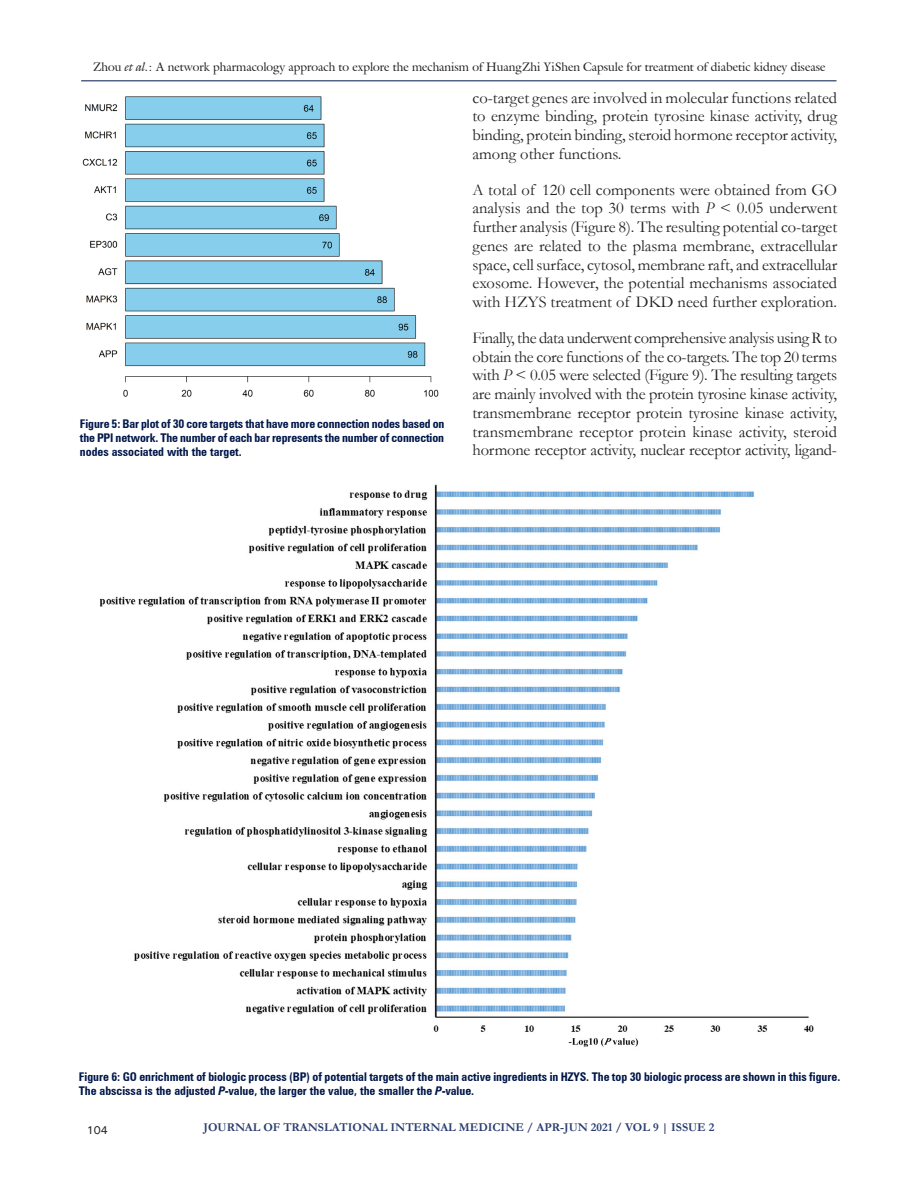
<style>
.page{position:relative;width:918px;height:1188px;background:#fff}
.page>*{position:absolute;margin:0;border:0;box-sizing:border-box;transform-origin:0 0}
.TX{font:16.5px/18.8px "Garamond";letter-spacing:-.005em;color:#231f20;text-align:justify}
.FGC{font:700 condensed 12px/14.4px "Zurich BT";color:#00174a;text-align:justify}
.t1{font:12px "Galliard IT Cby BT";color:#231f20}
.t2{font:700 12px "Garamond";color:#2a3d70}
.t3{font:500 11.25px "Univers";color:#231f20}
.s1{font-style:italic}
</style>
<div class="page">
<hr style="left:81px;top:80px;width:756px;height:1px;background:#00174a">
<img style="left:82px;top:96px;width:357px;height:301px">
<img style="left:99px;top:484px;width:715px;height:563px">
<p class="t1" style="left:93px;top:59px;width:734px">Zhou <span class="s1">et al.</span>: A network pharmacology approach to explore the mechanism of HuangZhi YiShen Capsule for treatment of diabetic kidney disease</p>
<p class="FGC" style="left:80px;top:416px;width:366px">Figure 5: Bar plot of 30 core targets that have more connection nodes based on the PPI network. The number of each bar represents the number of connection nodes associated with the target.</p>
<p class="TX" style="left:472px;top:88px;width:366px">co-target genes are involved in molecular functions related to enzyme binding, protein tyrosine kinase activity, drug binding, protein binding, steroid hormone receptor activity, among other functions.</p>
<p class="TX" style="left:472px;top:180px;width:366px">A total of 120 cell components were obtained from GO analysis and the top 30 terms with <span class="s1">P</span> &lt; 0.05 underwent further analysis (Figure 8). The resulting potential co-target genes are related to the plasma membrane, extracellular space, cell surface, cytosol, membrane raft, and extracellular exosome. However, the potential mechanisms associated with HZYS treatment of DKD need further exploration.</p>
<p class="TX" style="left:472px;top:328px;width:366px">Finally, the data underwent comprehensive analysis using R to obtain the core functions of the co-targets. The top 20 terms with <span class="s1">P</span> &lt; 0.05 were selected (Figure 9). The resulting targets are mainly involved with the protein tyrosine kinase activity, transmembrane receptor protein tyrosine kinase activity, transmembrane receptor protein kinase activity, steroid hormone receptor activity, nuclear receptor activity, ligand-</p>
<p class="FGC" style="left:79px;top:1069px;width:763px">Figure 6: GO enrichment of biologic process (BP) of potential targets of the main active ingredients in HZYS. The top 30 biologic process are shown in this figure.<br>The abscissa is the adjusted <span class="s1">P</span>-value, the larger the value, the smaller the <span class="s1">P</span>-value.</p>
<p class="t3" style="left:87px;top:1123px;width:23px">104</p>
<p class="t2" style="left:204px;top:1119px;width:512px">JOURNAL OF TRANSLATIONAL INTERNAL MEDICINE / APR-JUN 2021 / VOL 9 | ISSUE 2</p>
</div>
